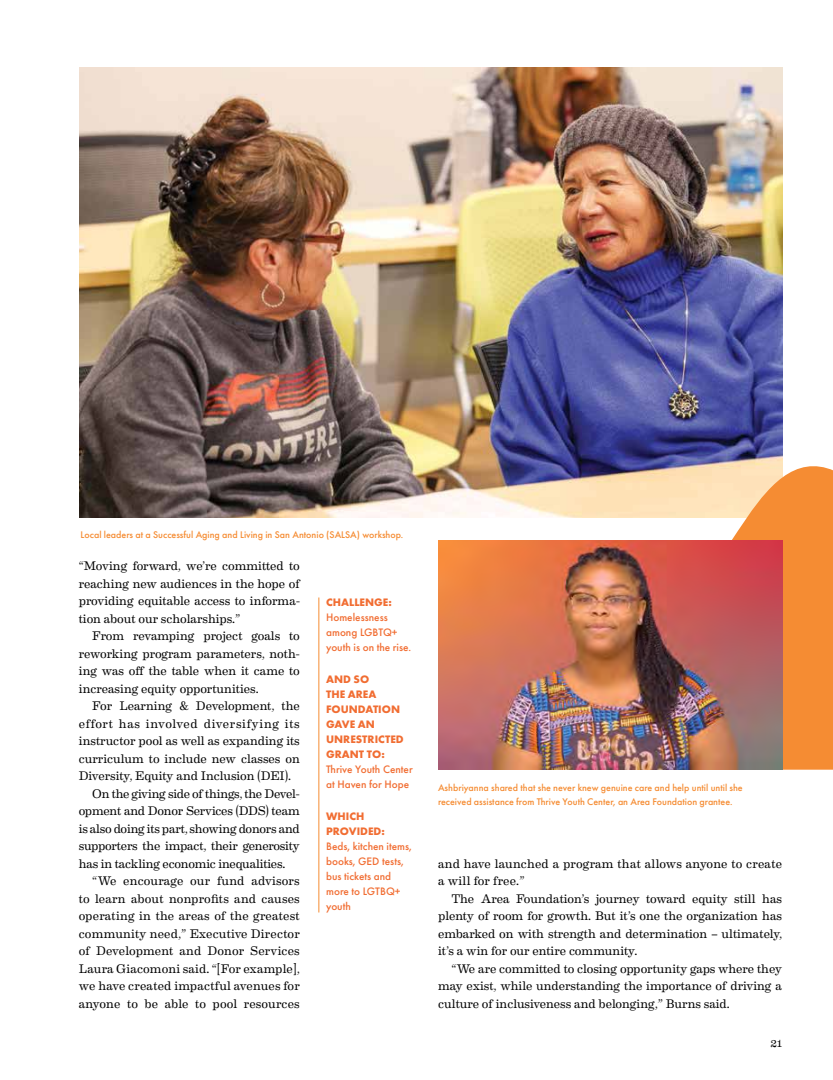
<style>
.page{position:relative;width:833px;height:1080px;background:#fff}
.page>*{position:absolute;margin:0;border:0;box-sizing:border-box;transform-origin:0 0}
.t1{font:12.5px/17.5px "Eames Century Modern";letter-spacing:-.005em;color:#000;text-align:justify}
.t2{font:12.5px "Eames Century Modern";letter-spacing:.05em;color:#000}
.t3{font:500 11.25px/15px "Futura PT";color:#f16d32}
.t4{font:700 11.25px/15px "Futura PT";color:#f16d32}
.t5{font:500 10px/13.8px "Futura PT";color:#f58c33}
</style>
<div class="page">
<img style="left:79px;top:67px;width:703px;height:451px">
<svg style="left:573px;top:427px;width:259px;height:343px;background:#d19f7f"></svg>
<img style="left:438px;top:540px;width:344px;height:230px">
<hr style="left:318px;top:598px;width:1px;height:314px;background:#f58c33">
<p class="t5" style="left:81px;top:527px;width:324px">Local leaders at a Successful Aging and Living in San Antonio (SALSA) workshop.</p>
<p class="t1" style="left:79px;top:556px;width:222px">“Moving forward, we’re committed to reaching new audiences in the hope of providing equitable access to informa&shy;tion about our scholarships.”</p>
<p class="t1" style="left:79px;top:626px;width:222px;text-indent:14px">From revamping project goals to reworking program parameters, noth&shy;ing was off the table when it came to increasing equity opportunities.</p>
<p class="t1" style="left:92px;top:696px;width:209px">For Learning &amp; Development, the</p>
<p class="t2" style="left:79px;top:714px;width:222px">effort has involved diversifying its</p>
<p class="t1" style="left:79px;top:731px;width:222px">instructor pool as well as expanding its</p>
<p class="t1" style="left:79px;top:749px;width:222px">curriculum to include new classes on</p>
<p class="t1" style="left:79px;top:766px;width:214px">Diversity, Equity and Inclusion (DEI).</p>
<p class="t1" style="left:92px;top:784px;width:209px">On the giving side of things, the Devel-</p>
<p class="t1" style="left:79px;top:801px;width:222px">opment and Donor Services (DDS) team</p>
<p class="t1" style="left:79px;top:819px;width:222px">is also doing its part, showing donors and</p>
<p class="t1" style="left:79px;top:836px;width:222px">supporters the impact, their generosity</p>
<p class="t1" style="left:79px;top:854px;width:208px">has in tackling economic inequalities.</p>
<p class="t1" style="left:92px;top:871px;width:209px">“We encourage our fund advisors</p>
<p class="t1" style="left:79px;top:889px;width:222px">to learn about nonprofits and causes</p>
<p class="t1" style="left:79px;top:906px;width:222px">operating in the areas of the greatest</p>
<p class="t1" style="left:79px;top:924px;width:222px">community need,” Executive Director</p>
<p class="t1" style="left:79px;top:941px;width:222px">of Development and Donor Services</p>
<p class="t1" style="left:79px;top:959px;width:222px">Laura Giacomoni said. “[For example],</p>
<p class="t1" style="left:79px;top:976px;width:222px">we have created impactful avenues for</p>
<p class="t1" style="left:79px;top:994px;width:222px">anyone to be able to pool resources</p>
<p class="t4" style="left:326px;top:595px;width:67px">CHALLENGE:</p>
<p class="t3" style="left:326px;top:610px;width:87px">Homelessness among LGBTQ+ youth is on the rise.</p>
<p class="t4" style="left:326px;top:671px;width:79px">AND SO<br>THE AREA<br>FOUNDATION<br>GAVE AN<br>UNRESTRICTED<br>GRANT TO:</p>
<p class="t3" style="left:326px;top:762px;width:88px">Thrive Youth Center at Haven for Hope</p>
<p class="t4" style="left:326px;top:808px;width:60px">WHICH<br>PROVIDED:</p>
<p class="t3" style="left:326px;top:839px;width:87px">Beds, kitchen items, books, GED tests, bus tickets and more to LGTBQ+ youth</p>
<p class="t5" style="left:438px;top:781px;width:306px">Ashbriyanna shared that she never knew genuine care and help until until she received assistance from Thrive Youth Center, an Area Foundation grantee.</p>
<p class="t1" style="left:438px;top:854px;width:345px">and have launched a program that allows anyone to create a will for free.”</p>
<p class="t1" style="left:438px;top:889px;width:345px;text-indent:13px">The Area Foundation’s journey toward equity still has plenty of room for growth. But it’s one the organization has embarked on with strength and determination – ultimately, it’s a win for our entire community.</p>
<p class="t1" style="left:438px;top:959px;width:345px;text-indent:13px">“We are committed to closing opportunity gaps where they may exist, while understanding the importance of driving a culture of inclusiveness and belonging,” Burns said.</p>
<p class="t1" style="left:770px;top:1033px;width:13px">21</p>
</div>
